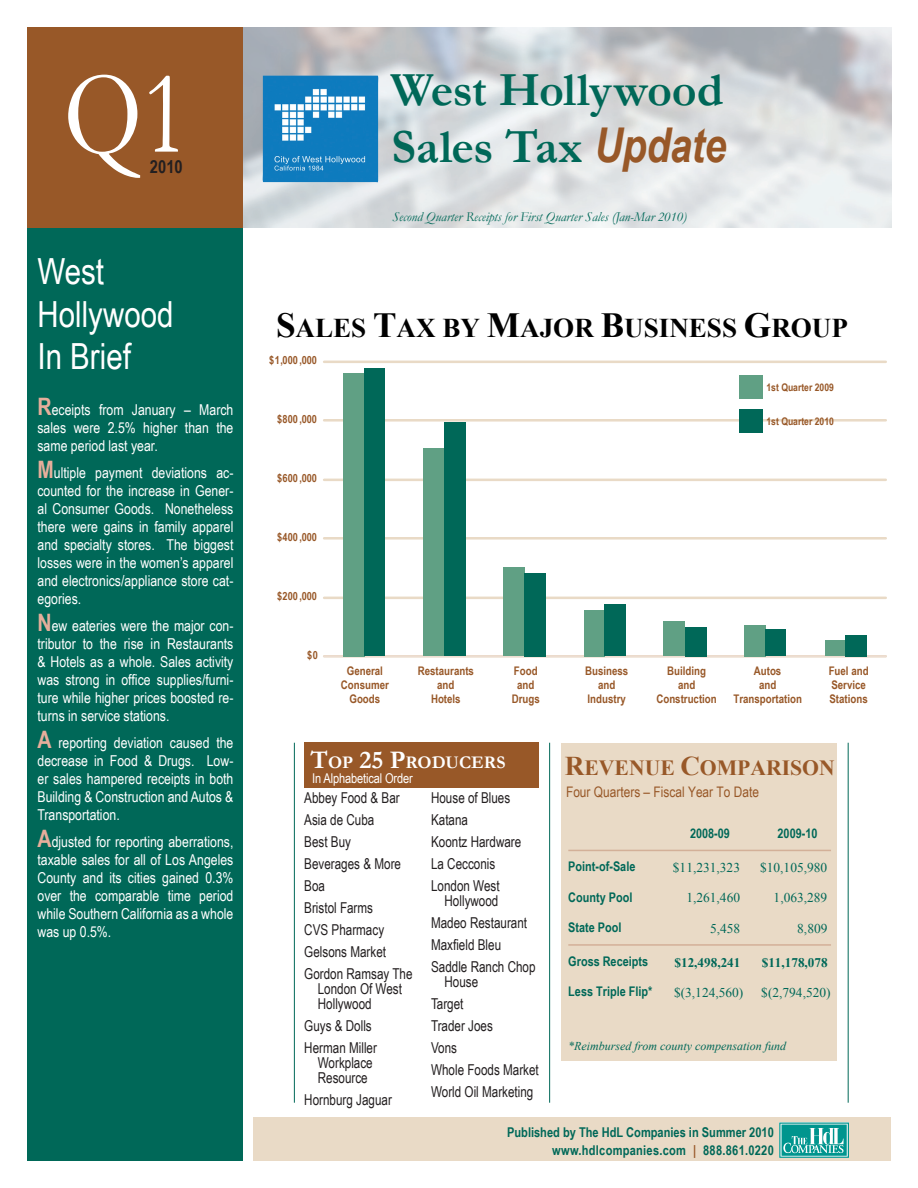
<style>
.page{position:relative;width:918px;height:1188px;background:#fff}
.page>*{position:absolute;margin:0;border:0;box-sizing:border-box;transform-origin:0 0}
.t1{font:120px "Garamond";color:#fff;scale:.86 1}
.t2{font:700 48px "Garamond";letter-spacing:-.01em;color:#006858}
.t3{font:36px/43.2px "Arial Narrow";color:#fff}
.t4{font:700 27px "Times New Roman";color:#000}
.t5{font:700 21.6px "Times New Roman";color:#985828}
.t6{font:700 18px "Arial Narrow";color:#231f20}
.t7{font:700 17.85px "Garamond";color:#fff}
.t8{font:15px/18px "Arial Narrow";color:#fff;text-align:justify}
.t9{font:15px/15px "Arial Narrow";color:#231f20;scale:.95 1}
.t10{font:14.55px "Arial Narrow";color:#985828}
.t11{font:italic 13.5px "Garamond";color:#006858}
.t12{font:700 13.5px "Arial Narrow";color:#006858}
.t13{font:700 13.5px "Arial Narrow";letter-spacing:.02em;color:#006858}
.Notes_Body_no_space{font:13.5px "Arial Narrow";letter-spacing:-.01em;color:#fff}
.t14{font:13.35px "Times New Roman";color:#006858}
.t15{font:700 13.35px "Arial Narrow";color:#006858}
.t16{font:700 13.2px "Times New Roman";color:#006858}
.t17{font:italic 12px "Times New Roman";color:#006858}
.t18{font:700 11.85px/14.4px "Arial Narrow";color:#985828;text-align:center}
.t19{font:700 11.25px "Arial Narrow";color:#985828}
.t20{font:700 10.5px "Arial Narrow";color:#985828}
.s1{font-weight:700;font-size:24px;color:#e6ae9b}
.s2{font-family:"Arial Narrow";font-style:italic;color:#985828}
.s3{font-size:35.25px}
.s4{font-size:25.5px}
.s5{font-size:27px}
.s6{color:#985828}
</style>
<div class="page">
<div style="left:27px;top:225px;width:216px;height:936px;background:#006858"></div>
<div style="left:254px;top:1118px;width:637px;height:43px;background:#e9dac6"></div>
<div style="left:27px;top:27px;width:216px;height:201px;background:#985828"></div>
<svg style="left:779px;top:1123px;width:70px;height:35px;background:#47b2ad"></svg>
<hr style="left:848px;top:743px;width:1px;height:360px;background:#006858">
<hr style="left:549px;top:743px;width:1px;height:360px;background:#006858">
<hr style="left:294px;top:743px;width:1px;height:360px;background:#006858">
<div style="left:304px;top:743px;width:235px;height:45px;background:#985828"></div>
<img style="left:263px;top:76px;width:115px;height:107px">
<hr style="left:324px;top:655px;width:562px;height:3px;background:#e9dac6">
<hr style="left:324px;top:597px;width:562px;height:2px;background:#e9dac6">
<hr style="left:324px;top:537px;width:562px;height:3px;background:#e9dac6">
<hr style="left:324px;top:479px;width:562px;height:2px;background:#e9dac6">
<hr style="left:324px;top:419px;width:562px;height:3px;background:#e9dac6">
<hr style="left:324px;top:361px;width:562px;height:2px;background:#e9dac6">
<hr style="left:324px;top:655px;width:562px;height:2px;background:#edddd1">
<div style="left:343px;top:373px;width:21px;height:283px;background:#60a084"></div>
<div style="left:424px;top:448px;width:20px;height:208px;background:#60a084"></div>
<div style="left:503px;top:568px;width:22px;height:88px;background:#60a084"></div>
<div style="left:584px;top:610px;width:20px;height:46px;background:#60a084"></div>
<div style="left:664px;top:621px;width:21px;height:35px;background:#60a084"></div>
<div style="left:745px;top:625px;width:21px;height:31px;background:#60a084"></div>
<div style="left:825px;top:641px;width:20px;height:15px;background:#60a084"></div>
<div style="left:364px;top:369px;width:21px;height:287px;background:#006858"></div>
<div style="left:444px;top:423px;width:21px;height:233px;background:#006858"></div>
<div style="left:525px;top:573px;width:21px;height:83px;background:#006858"></div>
<div style="left:604px;top:605px;width:22px;height:51px;background:#006858"></div>
<div style="left:685px;top:627px;width:21px;height:29px;background:#006858"></div>
<div style="left:766px;top:629px;width:20px;height:27px;background:#006858"></div>
<div style="left:845px;top:635px;width:22px;height:21px;background:#006858"></div>
<div style="left:740px;top:375px;width:23px;height:24px;background:#60a084"></div>
<div style="left:740px;top:409px;width:23px;height:24px;background:#006858"></div>
<div style="left:562px;top:743px;width:275px;height:318px;background:#e9dac6"></div>
<hr style="left:568px;top:850px;width:263px;height:1px;background:#d3b098">
<hr style="left:568px;top:944px;width:263px;height:2px;background:#d3b098">
<p class="t1" style="left:63px;top:33px;width:148px">Q1</p>
<p class="t6" style="left:150px;top:153px;width:34px">2010</p>
<p class="t3" style="left:37px;top:248px;width:138px">West<br>Hollywood</p>
<p class="t3" style="left:37px;top:333px;width:95px">In Brief</p>
<p class="t8" style="left:37px;top:400px;width:197px"><span class="s1">R</span>eceipts from January – March sales were 2.5% higher than the same period last year.</p>
<p class="t8" style="left:37px;top:463px;width:197px"><span class="s1">M</span>ultiple payment deviations ac&shy;counted for the increase in Gener&shy;al Consumer Goods. Nonetheless there were gains in family apparel and specialty stores. The biggest losses were in the women’s apparel and electronics/appliance store cat&shy;egories.</p>
<p class="t8" style="left:37px;top:616px;width:197px"><span class="s1">N</span>ew eateries were the major con&shy;tributor to the rise in Restaurants &amp; Hotels as a whole. Sales activity was strong in office supplies/furni&shy;ture while higher prices boosted re&shy;turns in service stations.</p>
<p class="t8" style="left:37px;top:733px;width:197px"><span class="s1">A</span> reporting deviation caused the decrease in Food &amp; Drugs. Low&shy;er sales hampered receipts in both Building &amp; Construction and Autos &amp; Transportation.</p>
<p class="t8" style="left:37px;top:832px;width:197px"><span class="s1">A</span>djusted for reporting aberrations, taxable sales for all of Los Angeles County and its cities gained 0.3% over the comparable time period while Southern California as a whole was up 0.5%.</p>
<p class="t2" style="left:391px;top:57px;width:334px">West Hollywood</p>
<p class="t2" style="left:391px;top:115px;width:336px">Sales Tax <span class="s2">Update</span></p>
<p class="t11" style="left:392px;top:207px;width:296px">Second Quarter Receipts for First Quarter Sales (Jan-Mar 2010)</p>
<p class="t4" style="left:276px;top:309px;width:574px"><span class="s3">S</span>ALES <span class="s3">T</span>AX BY <span class="s3">M</span>AJOR <span class="s3">B</span>USINESS <span class="s3">G</span>ROUP</p>
<p class="t19" style="left:269px;top:352px;width:49px">$1,000 ,000</p>
<p class="t19" style="left:277px;top:410px;width:42px">$800 ,000</p>
<p class="t19" style="left:277px;top:470px;width:42px">$600 ,000</p>
<p class="t19" style="left:277px;top:528px;width:42px">$400 ,000</p>
<p class="t19" style="left:277px;top:588px;width:42px">$200 ,000</p>
<p class="t19" style="left:307px;top:646px;width:12px">$0</p>
<p class="t18" style="left:341px;top:663px;width:50px">General<br>Consumer<br>Goods</p>
<p class="t18" style="left:418px;top:663px;width:58px">Restaurants and<br>Hotels</p>
<p class="t18" style="left:512px;top:663px;width:30px">Food and<br>Drugs</p>
<p class="t7" style="left:310px;top:750px;width:196px"><span class="s4">T</span>op <span class="s4">25 P</span>roducers</p>
<p class="t9" style="left:304px;top:790px;width:102px">Abbey Food &amp; Bar</p>
<p class="t9" style="left:304px;top:812px;width:75px">Asia de Cuba</p>
<p class="t9" style="left:304px;top:834px;width:51px">Best Buy</p>
<p class="t9" style="left:304px;top:856px;width:103px">Beverages &amp; More</p>
<p class="t9" style="left:304px;top:878px;width:23px">Boa</p>
<p class="t9" style="left:304px;top:900px;width:74px">Bristol Farms</p>
<p class="t9" style="left:304px;top:922px;width:86px">CVS Pharmacy</p>
<p class="t9" style="left:304px;top:944px;width:88px">Gelsons Market</p>
<p class="t9" style="left:318px;top:966px;width:101px;text-indent:-14px">Gordon Ramsay The<br>London Of West<br>Hollywood</p>
<p class="t9" style="left:304px;top:1018px;width:73px">Guys &amp; Dolls</p>
<p class="t9" style="left:318px;top:1040px;width:64px;text-indent:-14px">Herman Miller<br>Workplace<br>Resource</p>
<p class="t9" style="left:304px;top:1092px;width:94px">Hornburg Jaguar</p>
<p class="Notes_Body_no_space" style="left:312px;top:768px;width:102px">In Alphabetical Order</p>
<p class="t9" style="left:431px;top:790px;width:85px">House of Blues</p>
<p class="t9" style="left:431px;top:812px;width:40px">Katana</p>
<p class="t9" style="left:431px;top:834px;width:97px">Koontz Hardware</p>
<p class="t9" style="left:431px;top:856px;width:69px">La Cecconis</p>
<p class="t9" style="left:431px;top:878px;width:74px;text-align:right">London West<br>Hollywood</p>
<p class="t9" style="left:431px;top:915px;width:103px">Madeo Restaurant</p>
<p class="t9" style="left:431px;top:937px;width:75px">Maxfield Bleu</p>
<p class="t9" style="left:445px;top:959px;width:97px;text-indent:-14px">Saddle Ranch Chop<br>House</p>
<p class="t9" style="left:431px;top:996px;width:36px">Target</p>
<p class="t9" style="left:431px;top:1018px;width:67px">Trader Joes</p>
<p class="t9" style="left:431px;top:1040px;width:29px">Vons</p>
<p class="t9" style="left:431px;top:1062px;width:115px">Whole Foods Market</p>
<p class="t9" style="left:431px;top:1084px;width:109px">World Oil Marketing</p>
<p class="t20" style="left:766px;top:379px;width:69px">1st Quarter 2009</p>
<p class="t20" style="left:766px;top:413px;width:69px">1st Quarter 2010</p>
<p class="t18" style="left:585px;top:663px;width:45px">Business and<br>Industry</p>
<p class="t18" style="left:656px;top:663px;width:62px">Building<br>and<br>Construction</p>
<p class="t18" style="left:733px;top:663px;width:70px">Autos<br>and<br>Transportation</p>
<p class="t18" style="left:829px;top:663px;width:41px;text-align:left">Fuel and<br>Service<br>Stations</p>
<p class="t5" style="left:565px;top:753px;width:271px"><span class="s5">R</span>EVENUE <span class="s5">C</span>OMPARISON</p>
<p class="t10" style="left:566px;top:781px;width:194px">Four Quarters – Fiscal Year To Date</p>
<p class="t15" style="left:568px;top:856px;width:69px">Point-of-Sale</p>
<p class="t15" style="left:568px;top:887px;width:66px">County Pool</p>
<p class="t15" style="left:568px;top:917px;width:55px">State Pool</p>
<p class="t15" style="left:568px;top:951px;width:81px">Gross Receipts</p>
<p class="t15" style="left:568px;top:981px;width:86px">Less Triple Flip*</p>
<p class="t15" style="left:690px;top:823px;width:41px">2008-09</p>
<p class="t15" style="left:778px;top:823px;width:41px">2009-10</p>
<p class="t14" style="left:673px;top:859px;width:69px">$11,231,323</p>
<p class="t14" style="left:760px;top:859px;width:69px">$10,105,980</p>
<p class="t14" style="left:686px;top:889px;width:55px">1,261,460</p>
<p class="t14" style="left:774px;top:889px;width:55px">1,063,289</p>
<p class="t14" style="left:710px;top:919px;width:32px">5,458</p>
<p class="t14" style="left:797px;top:919px;width:32px">8,809</p>
<p class="t16" style="left:675px;top:953px;width:67px">$12,498,241</p>
<p class="t16" style="left:762px;top:953px;width:67px">$11,178,078</p>
<p class="t14" style="left:674px;top:984px;width:71px">$(3,124,560)</p>
<p class="t14" style="left:761px;top:984px;width:71px">$(2,794,520)</p>
<p class="t17" style="left:568px;top:1038px;width:219px">*Reimbursed from county compensation fund</p>
<p class="t12" style="left:507px;top:1122px;width:268px">Published by The HdL Companies in Summer 2010</p>
<p class="t13" style="left:552px;top:1140px;width:223px">www.hdlcompanies.com <span class="s6">|</span> 888.861.0220</p>
</div>
